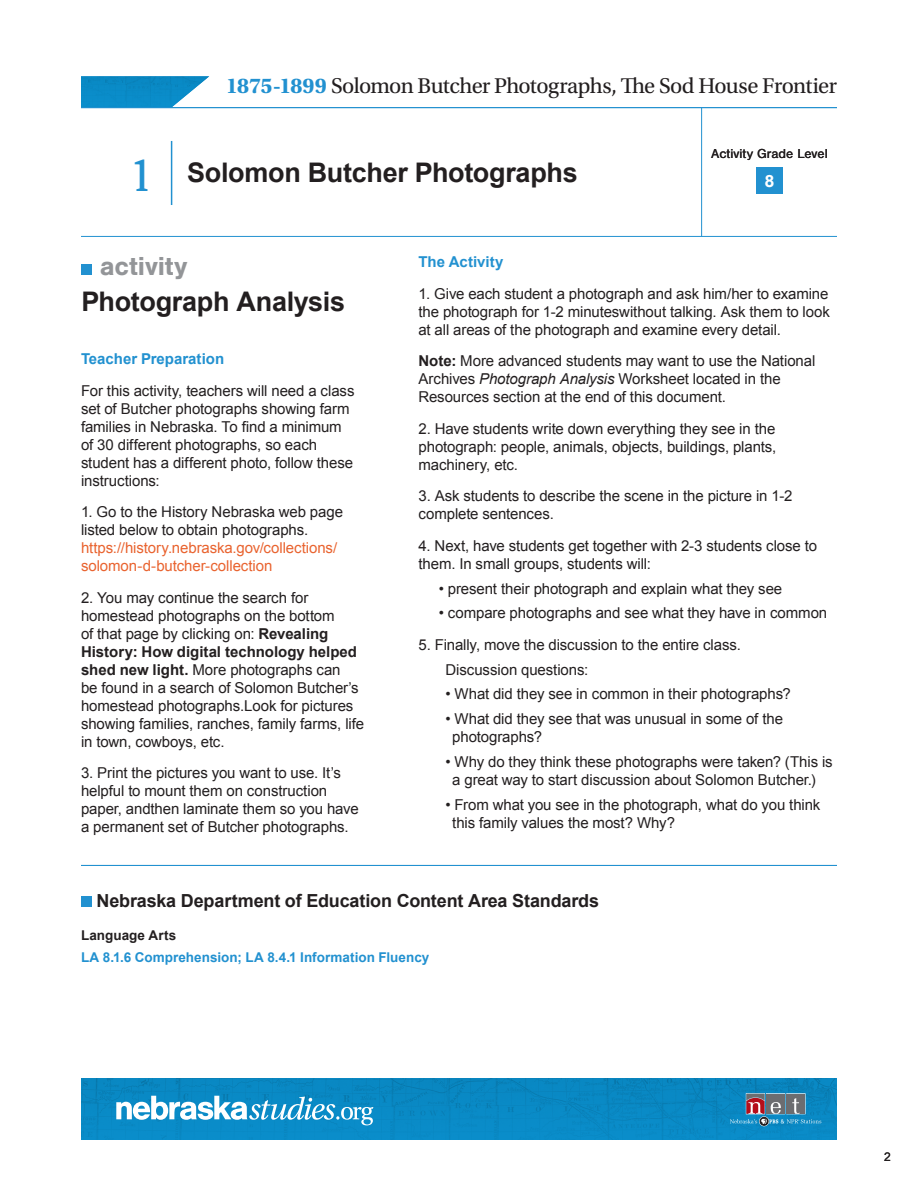
<style>
.page{position:relative;width:918px;height:1188px;background:#fff}
.page>*{position:absolute;margin:0;border:0;box-sizing:border-box;transform-origin:0 0}
.t1{font:500 condensed 45px "More Pro";color:#2291d0}
.body{font:700 27px "Arial";letter-spacing:-.01em;color:#231f20}
.activity_header{font:700 27px "Arial";letter-spacing:-.01em;color:#231f20}
.t2{font:700 27px "Nimbus San";color:#939598}
.t3{font:22.5px "Utopia Std";letter-spacing:-.03em;color:#231f20}
.t4{font:700 18px "Arial";letter-spacing:-.01em;color:#231f20}
.t5{font:700 18px "Nimbus San";color:#fff}
.body-2{font:15px/18px "Arial";letter-spacing:-.005em;color:#231f20}
.body_indent_list{font:15px/18px "Arial";letter-spacing:-.005em;color:#231f20}
.body-3{font:15px/18px "Arial";letter-spacing:-.005em;color:#e9632f}
.body_indent{font:15px "Arial";letter-spacing:-.005em;color:#231f20}
.body-4{font:700 15px "Arial";color:#2291d0}
.t6{font:700 13.5px "Arial";letter-spacing:.005em;color:#2291d0}
.t7{font:13.5px "Nimbus San";color:#231f20}
.t8{font:700 13.5px "Arial";letter-spacing:.005em;color:#231f20}
.t9{font:12px "Arial";color:#231f20}
.s1{font-weight:700;color:#2291d0}
.s2{color:#231f20}
.s3{font-weight:700}
.s4{font-style:italic}
</style>
<div class="page">
<img style="left:81px;top:1079px;width:756px;height:60px">
<svg style="left:116px;top:1096px;width:257px;height:29px"></svg>
<div style="left:759px;top:1117px;width:10px;height:9px;border:1px solid #fff;border-radius:50%"></div>
<svg style="left:760px;top:1117px;width:9px;height:9px"></svg>
<svg style="left:730px;top:1093px;width:91px;height:31px;background:#4f84a4"></svg>
<img style="left:81px;top:76px;width:128px;height:31px">
<hr style="left:81px;top:107px;width:756px;height:1px;background:#2291d0">
<hr style="left:81px;top:236px;width:756px;height:1px;background:#2291d0">
<hr style="left:701px;top:108px;width:1px;height:128px;background:#2291d0">
<hr style="left:171px;top:141px;width:1px;height:64px;background:#2291d0">
<div style="left:81px;top:897px;width:11px;height:10px;background:#2291d0"></div>
<div style="left:756px;top:167px;width:27px;height:27px;background:#2291d0"></div>
<hr style="left:81px;top:865px;width:756px;height:1px;background:#2291d0">
<div style="left:81px;top:264px;width:11px;height:11px;background:#2291d0"></div>
<p class="t1" style="left:134px;top:143px;width:17px">1</p>
<h3 class="t3" style="left:226px;top:73px;width:612px"><span class="s1">1875-1899</span> Solomon Butcher Photographs, The Sod House Frontier</h3>
<p class="body" style="left:187px;top:155px;width:392px">Solomon Butcher Photographs</p>
<p class="t7" style="left:711px;top:146px;width:118px">Activity Grade Level</p>
<p class="t5" style="left:764px;top:170px;width:12px">8</p>
<p class="t2" style="left:100px;top:250px;width:89px">activity</p>
<p class="activity_header" style="left:81px;top:283px;width:265px">Photograph Analysis</p>
<p class="body-4" style="left:81px;top:349px;width:145px">Teacher Preparation</p>
<p class="body-2" style="left:81px;top:382px;width:275px">For this activity, teachers will need a class set of Butcher photographs showing farm families in Nebraska. To find a minimum of 30 different photographs, so each student has a different photo, follow these instructions:</p>
<p class="body-3" style="left:81px;top:503px;width:264px"><span class="s2">1. Go to the History Nebraska web page listed below to obtain photographs. </span>https://history.nebraska.gov/collections/ solomon-d-butcher-collection</p>
<p class="body-2" style="left:81px;top:589px;width:285px">2. You may continue the search for homestead photographs on the bottom<br>of that page by clicking on: <span class="s3">Revealing History: How digital technology helped shed new light.</span> More photographs can<br>be found in a search of Solomon Butcher’s homestead photographs.Look for pictures showing families, ranches, family farms, life in town, cowboys, etc.</p>
<p class="body-2" style="left:81px;top:764px;width:279px">3. Print the pictures you want to use. It’s helpful to mount them on construction paper, andthen laminate them so you have a permanent set of Butcher photographs.</p>
<p class="body-4" style="left:418px;top:252px;width:86px">The Activity</p>
<p class="body-2" style="left:418px;top:285px;width:413px;text-align:justify">1. Give each student a photograph and ask him/her to examine the photograph for 1-2 minuteswithout talking. Ask them to look at all areas of the photograph and examine every detail.</p>
<p class="body-2" style="left:418px;top:352px;width:398px"><span class="s3">Note:</span> More advanced students may want to use the National<br>Archives <span class="s4">Photograph Analysis</span> Worksheet located in the<br>Resources section at the end of this document.</p>
<p class="body-2" style="left:418px;top:420px;width:359px;text-align:justify">2. Have students write down everything they see in the photograph: people, animals, objects, buildings, plants, machinery, etc.</p>
<p class="body-2" style="left:418px;top:487px;width:375px">3. Ask students to describe the scene in the picture in 1-2 complete sentences.</p>
<p class="body-2" style="left:418px;top:537px;width:400px">4. Next, have students get together with 2-3 students close to them. In small groups, students will:</p>
<p class="body_indent" style="left:439px;top:579px;width:345px">• present their photograph and explain what they see</p>
<p class="body_indent" style="left:439px;top:603px;width:390px">• compare photographs and see what they have in common</p>
<p class="body-2" style="left:418px;top:636px;width:324px">5. Finally, move the discussion to the entire class.</p>
<p class="body_indent_list" style="left:446px;top:661px;width:144px">Discussion questions:</p>
<p class="body_indent_list" style="left:446px;top:685px;width:347px">• What did they see in common in their photographs?</p>
<p class="body_indent_list" style="left:452px;top:710px;width:332px;text-indent:-7px">• What did they see that was unusual in some of the photographs?</p>
<p class="body_indent_list" style="left:452px;top:753px;width:382px;text-indent:-7px">• Why do they think these photographs were taken? (This is a great way to start discussion about Solomon Butcher.)</p>
<p class="body_indent_list" style="left:452px;top:796px;width:370px;text-indent:-7px">• From what you see in the photograph, what do you think this family values the most? Why?</p>
<p class="t4" style="left:96px;top:889px;width:504px">Nebraska Department of Education Content Area Standards</p>
<p class="t8" style="left:81px;top:926px;width:97px">Language Arts</p>
<p class="t6" style="left:81px;top:948px;width:350px">LA 8.1.6 Comprehension; LA 8.4.1 Information Fluency</p>
<p class="t9" style="left:884px;top:1149px;width:8px">2</p>
</div>
